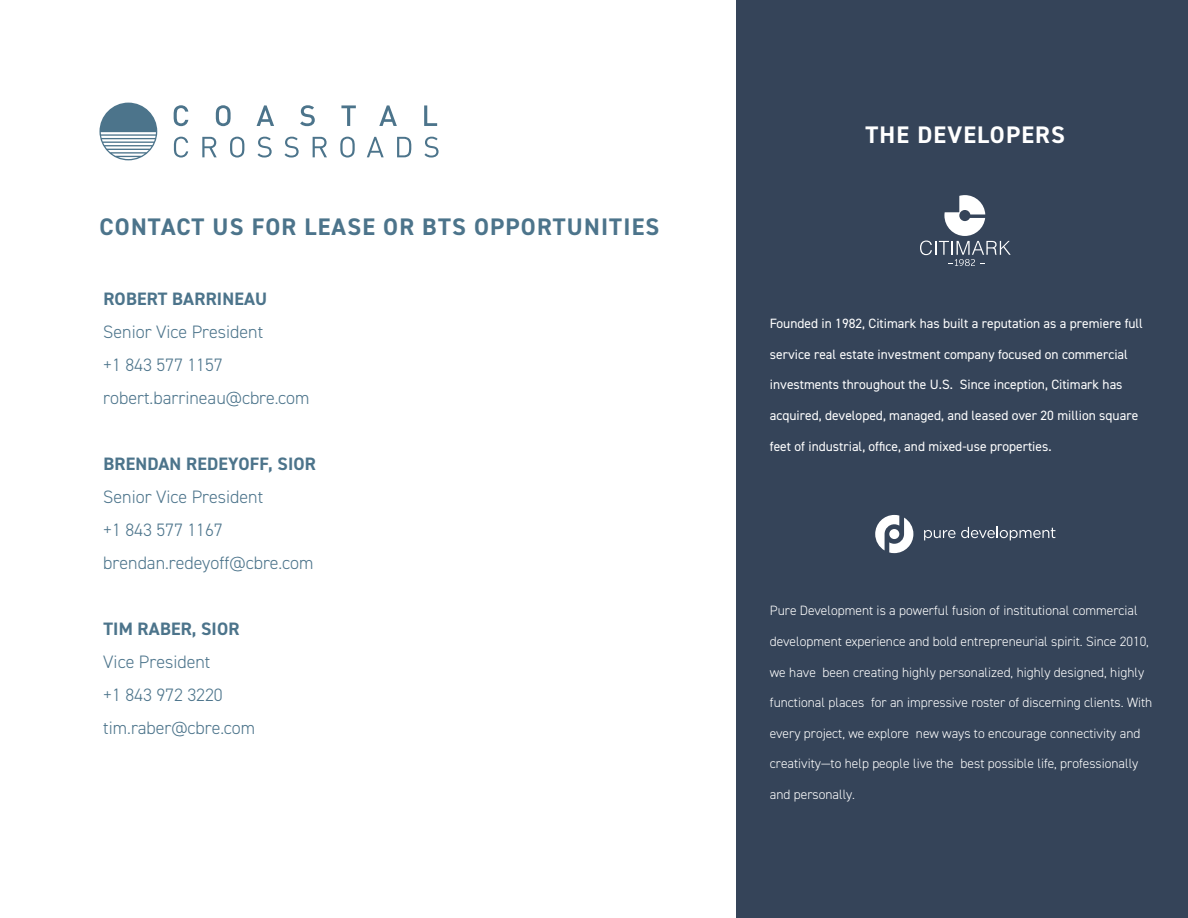
<style>
.page{position:relative;width:1188px;height:918px;background:#fff}
.page>*{position:absolute;margin:0;border:0;box-sizing:border-box;transform-origin:0 0}
.t1{font:700 24px "DIN2014";letter-spacing:.05em;color:#4c748b}
.t2{font:700 24px "DIN2014";letter-spacing:.05em;color:#fff}
.t3{font:300 18px "DIN2014";color:#4c748b}
.t4{font:700 18px "DIN2014";letter-spacing:.01em;color:#4c748b}
.t5{font:300 13.5px "DIN2014";color:#fff}
.t6{font:13.5px "DIN2014";color:#fff}
</style>
<div class="page">
<svg style="left:99px;top:103px;width:340px;height:57px"></svg>
<div style="left:737px;top:0;width:451px;height:918px;background:#354459"></div>
<svg style="left:920px;top:195px;width:91px;height:71px"></svg>
<svg style="left:924px;top:527px;width:131px;height:13px"></svg>
<svg style="left:875px;top:515px;width:38px;height:38px"></svg>
<p class="t1" style="left:100px;top:211px;width:561px">CONTACT US FOR LEASE OR BTS OPPORTUNITIES</p>
<p class="t4" style="left:103px;top:287px;width:165px">ROBERT BARRINEAU</p>
<p class="t3" style="left:103px;top:321px;width:161px">Senior Vice President</p>
<p class="t3" style="left:103px;top:354px;width:121px">+1 843 577 1157</p>
<p class="t3" style="left:103px;top:387px;width:208px">robert.barrineau@cbre.com</p>
<p class="t4" style="left:103px;top:452px;width:214px">BRENDAN REDEYOFF, SIOR</p>
<p class="t3" style="left:103px;top:486px;width:161px">Senior Vice President</p>
<p class="t3" style="left:103px;top:519px;width:121px">+1 843 577 1167</p>
<p class="t3" style="left:103px;top:552px;width:212px">brendan.redeyoff@cbre.com</p>
<p class="t4" style="left:103px;top:617px;width:138px">TIM RABER, SIOR</p>
<p class="t3" style="left:103px;top:651px;width:109px">Vice President</p>
<p class="t3" style="left:103px;top:684px;width:121px">+1 843 972 3220</p>
<p class="t3" style="left:103px;top:717px;width:153px">tim.raber@cbre.com</p>
<p class="t2" style="left:866px;top:119px;width:201px">THE DEVELOPERS</p>
<p class="t6" style="left:770px;top:315px;width:375px">Founded in 1982, Citimark has built a reputation as a premiere full</p>
<p class="t6" style="left:770px;top:346px;width:360px">service real estate investment company focused on commercial</p>
<p class="t6" style="left:770px;top:376px;width:354px">investments throughout the U.S. Since inception, Citimark has</p>
<p class="t6" style="left:770px;top:407px;width:370px">acquired, developed, managed, and leased over 20 million square</p>
<p class="t6" style="left:770px;top:438px;width:283px">feet of industrial, office, and mixed-use properties.</p>
<p class="t5" style="left:770px;top:602px;width:369px">Pure Development is a powerful fusion of institutional commercial</p>
<p class="t5" style="left:770px;top:633px;width:381px">development experience and bold entrepreneurial spirit. Since 2010,</p>
<p class="t5" style="left:770px;top:664px;width:376px">we have been creating highly personalized, highly designed, highly</p>
<p class="t5" style="left:770px;top:694px;width:384px">functional places for an impressive roster of discerning clients. With</p>
<p class="t5" style="left:770px;top:725px;width:372px">every project, we explore new ways to encourage connectivity and</p>
<p class="t5" style="left:770px;top:755px;width:370px">creativity—to help people live the best possible life, professionally</p>
<p class="t5" style="left:770px;top:786px;width:87px">and personally.</p>
</div>
